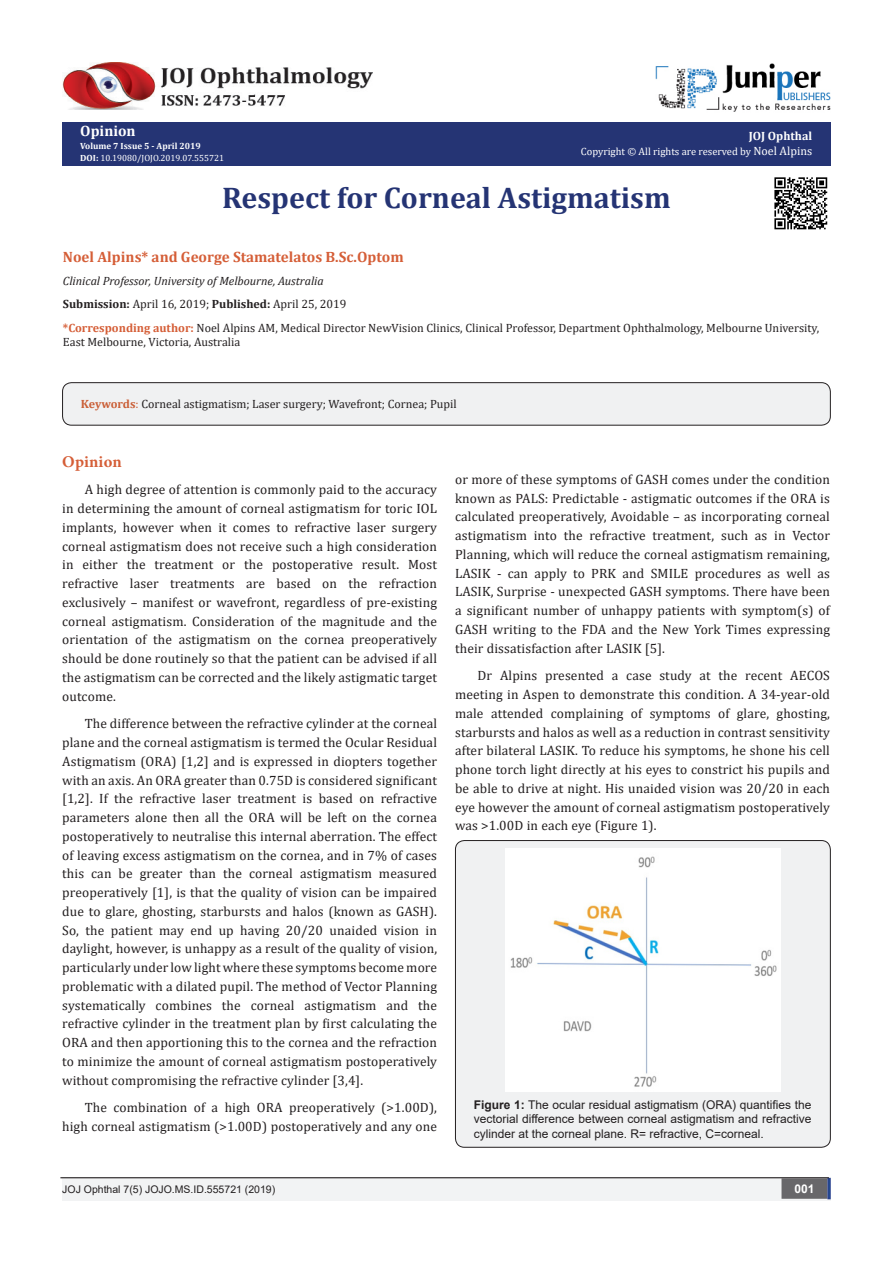
<style>
.page{position:relative;width:893px;height:1263px;background:#fff}
.page>*{position:absolute;margin:0;border:0;box-sizing:border-box;transform-origin:0 0}
.t1{font:700 30px "Cambria";color:#253474}
.List_Paragraph{font:700 16.5px "Minion Pro";letter-spacing:.01em;color:#d55e37}
.t2{font:700 15px "Cambria";color:#d55e37}
.t3{font:700 15px "Cambria";color:#fff}
.t4{font:13.5px/18.8px "Cambria";letter-spacing:.01em;color:#231f20;text-align:justify}
.t5{font:12px/14.4px "Cambria";color:#231f20}
.t6{font:12px/14.4px "Arial";color:#231f20;text-align:justify}
.t7{font:italic 12px "Cambria";color:#231f20}
.t8{font:700 12px "Cambria";color:#fff}
.t9{font:700 12px "Arial";color:#fff}
.t10{font:10.5px "Cambria";color:#fff}
.t11{font:10.5px "Arial";color:#231f20}
.t12{font:9px "Cambria";color:#fff}
.t13{font:700 9px "Cambria";color:#fff}
.s1{font-weight:700}
.s2{font-size:12px}
.s3{font-weight:700;color:#d55e37}
.s4{font-weight:700;color:#ca5f37}
.s5{color:#ca5f37}
</style>
<div class="page">
<div style="left:62px;top:123px;width:769px;height:43px;background:#253474"></div>
<div style="left:62px;top:1177px;width:494px;height:24px;background:#f2f3f4"></div>
<div style="left:503px;top:1177px;width:328px;height:24px;background:#f2f3f4"></div>
<div style="left:782px;top:1179px;width:45px;height:19px;background:#68676a"></div>
<div style="left:781px;top:1178px;width:46px;height:21px;border:2px solid #68676a"></div>
<svg style="left:827px;top:1178px;width:4px;height:21px"></svg>
<div style="left:455px;top:840px;width:375px;height:307px;background:#f0f1f2;border-radius:9px"></div>
<div style="left:455px;top:840px;width:376px;height:308px;border:1px solid #231f20;border-radius:9px"></div>
<div style="left:505px;top:848px;width:275px;height:244px;background:#fff"></div>
<hr style="left:60px;top:1177px;width:769px;height:1px;background:#231f20">
<img style="left:655px;top:63px;width:176px;height:49px">
<img style="left:62px;top:62px;width:311px;height:48px">
<div style="left:63px;top:383px;width:767px;height:42px;background:#f0f1f2;border-radius:9px"></div>
<div style="left:62px;top:382px;width:769px;height:44px;border:1px solid #231f20;border-radius:9px"></div>
<img style="left:774px;top:177px;width:54px;height:53px">
<p class="t3" style="left:80px;top:121px;width:57px">Opinion</p>
<p class="t13" style="left:80px;top:139px;width:122px">Volume 7 Issue 5 - April 2019</p>
<p class="t12" style="left:80px;top:153px;width:145px"><span class="s1">DOI:</span> 10.19080/JOJO.2019.07.555721</p>
<p class="t8" style="left:749px;top:127px;width:65px">JOJ Ophthal</p>
<p class="t10" style="left:581px;top:145px;width:233px">Copyright © All rights are reserved by <span class="s2">Noel Alpins</span></p>
<p class="t1" style="left:222px;top:176px;width:450px">Respect for Corneal Astigmatism</p>
<p class="t2" style="left:63px;top:246px;width:342px">Noel Alpins* and George Stamatelatos B.Sc.Optom</p>
<p class="t7" style="left:63px;top:272px;width:262px">Clinical Professor, University of Melbourne, Australia</p>
<p class="t5" style="left:63px;top:297px;width:285px"><span class="s1">Submission:</span> April 16, 2019; <span class="s1">Published:</span> April 25, 2019</p>
<p class="t5" style="left:63px;top:320px;width:758px"><span class="s3">*Corresponding author:</span> Noel Alpins AM, Medical Director NewVision Clinics, Clinical Professor, Department Ophthalmology, Melbourne University,<br>East Melbourne, Victoria, Australia</p>
<p class="t5" style="left:81px;top:397px;width:377px"><span class="s4">Keywords</span><span class="s5">:</span> Corneal astigmatism; Laser surgery; Wavefront; Cornea; Pupil</p>
<p class="List_Paragraph" style="left:62px;top:450px;width:61px">Opinion</p>
<p class="t4" style="left:62px;top:480px;width:376px;text-indent:22px">A high degree of attention is commonly paid to the accuracy in determining the amount of corneal astigmatism for toric IOL implants, however when it comes to refractive laser surgery corneal astigmatism does not receive such a high consideration in either the treatment or the postoperative result. Most refractive laser treatments are based on the refraction exclusively – manifest or wavefront, regardless of pre-existing corneal astigmatism. Consideration of the magnitude and the orientation of the astigmatism on the cornea preoperatively should be done routinely so that the patient can be advised if all the astigmatism can be corrected and the likely astigmatic target outcome.</p>
<p class="t4" style="left:62px;top:714px;width:376px;text-indent:22px">The difference between the refractive cylinder at the corneal plane and the corneal astigmatism is termed the Ocular Residual Astigmatism (ORA) [1,2] and is expressed in diopters together with an axis. An ORA greater than 0.75D is considered significant [1,2]. If the refractive laser treatment is based on refractive parameters alone then all the ORA will be left on the cornea postoperatively to neutralise this internal aberration. The effect of leaving excess astigmatism on the cornea, and in 7% of cases this can be greater than the corneal astigmatism measured preoperatively [1], is that the quality of vision can be impaired due to glare, ghosting, starbursts and halos (known as GASH).<br>So, the patient may end up having 20/20 unaided vision in daylight, however, is unhappy as a result of the quality of vision, particularly under low light where these symptoms become more problematic with a dilated pupil. The method of Vector Planning systematically combines the corneal astigmatism and the refractive cylinder in the treatment plan by first calculating the ORA and then apportioning this to the cornea and the refraction to minimize the amount of corneal astigmatism postoperatively without compromising the refractive cylinder [3,4].</p>
<p class="t4" style="left:62px;top:1098px;width:376px;text-align:right">The combination of a high ORA preoperatively (&gt;1.00D), high corneal astigmatism (&gt;1.00D) postoperatively and any one</p>
<p class="t4" style="left:455px;top:470px;width:376px">or more of these symptoms of GASH comes under the condition known as PALS: Predictable - astigmatic outcomes if the ORA is calculated preoperatively, Avoidable – as incorporating corneal astigmatism into the refractive treatment, such as in Vector Planning, which will reduce the corneal astigmatism remaining, LASIK - can apply to PRK and SMILE procedures as well as LASIK, Surprise - unexpected GASH symptoms. There have been a significant number of unhappy patients with symptom(s) of GASH writing to the FDA and the New York Times expressing their dissatisfaction after LASIK [5].</p>
<p class="t4" style="left:455px;top:666px;width:376px;text-indent:22px">Dr Alpins presented a case study at the recent AECOS meeting in Aspen to demonstrate this condition. A 34-year-old male attended complaining of symptoms of glare, ghosting, starbursts and halos as well as a reduction in contrast sensitivity after bilateral LASIK. To reduce his symptoms, he shone his cell phone torch light directly at his eyes to constrict his pupils and be able to drive at night. His unaided vision was 20/20 in each eye however the amount of corneal astigmatism postoperatively was &gt;1.00D in each eye (Figure 1).</p>
<p class="t6" style="left:474px;top:1097px;width:339px"><span class="s1">Figure 1:</span> The ocular residual astigmatism (ORA) quantifies the vectorial difference between corneal astigmatism and refractive cylinder at the corneal plane. R= refractive, C=corneal.</p>
<p class="t11" style="left:62px;top:1182px;width:215px">JOJ Ophthal 7(5) JOJO.MS.ID.555721 (2019)</p>
<p class="t9" style="left:794px;top:1180px;width:22px">001</p>
</div>
